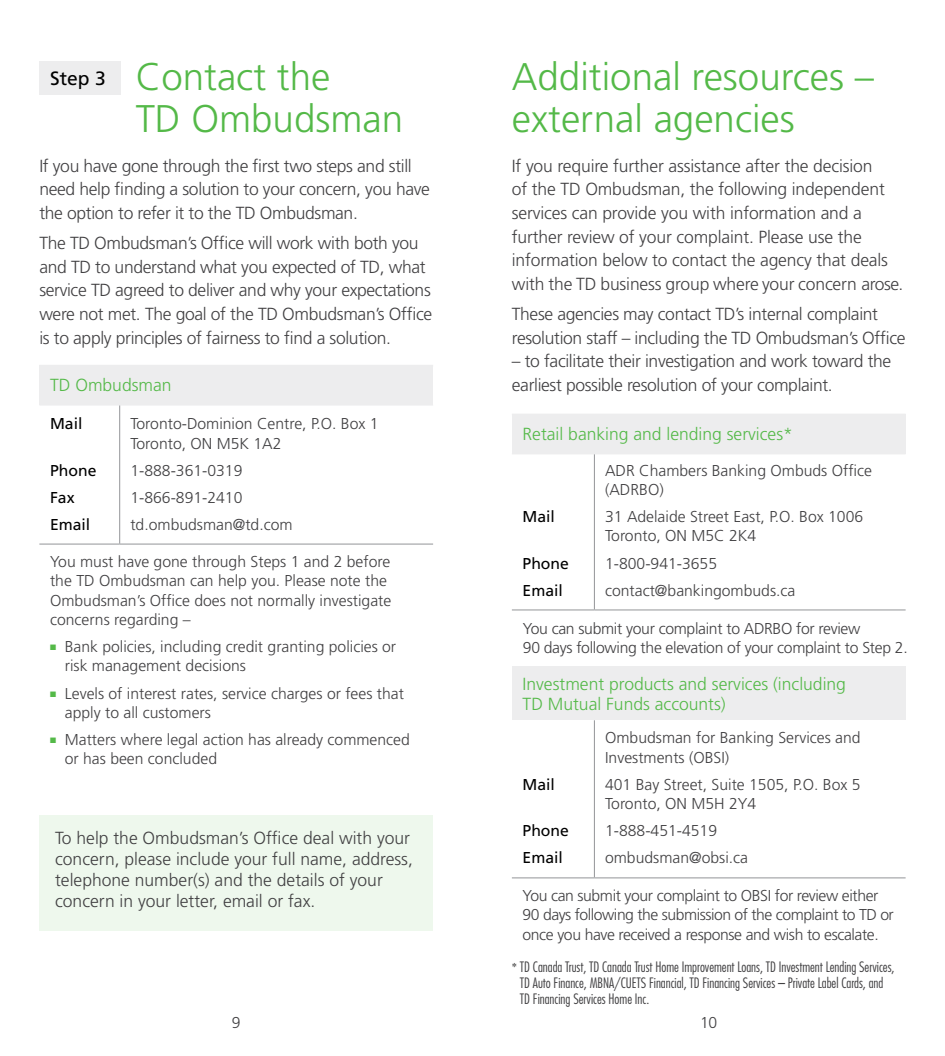
<style>
.page{position:relative;width:945px;height:1056px;background:#fff}
.page>*{position:absolute;margin:0;border:0;box-sizing:border-box;transform-origin:0 0}
.t1{font:300 38.5px/42px "Frutiger";color:#54b948}
.t2{font:19.25px "Frutiger";color:#000}
.t3{font:300 17.5px/23.6px "Frutiger";letter-spacing:-.02em;color:#414042}
.t4{font:300 17.5px/21px "Frutiger";color:#414042}
.t5{font:300 17.5px/20.1px "Frutiger";color:#54b948}
.t6{font:300 15.75px/19.2px "Frutiger";color:#414042}
.t7{font:300 15.75px/19.2px "Frutiger";letter-spacing:-.025em;color:#414042}
.t8{font:300 15.75px/19.2px "Frutiger";letter-spacing:-.02em;color:#414042}
.t9{font:15.75px/27.1px "Frutiger";color:#000}
.t10{font:300 condensed 14px/15.8px "Futura";color:#414042}
.s1{color:#54b948}
</style>
<div class="page">
<div style="left:39px;top:365px;width:394px;height:40px;background:#ededee"></div>
<hr style="left:119px;top:405px;width:1px;height:138px;background:#939598">
<hr style="left:39px;top:543px;width:81px;height:1px;background:#939598">
<hr style="left:120px;top:543px;width:313px;height:1px;background:#939598">
<div style="left:39px;top:814px;width:394px;height:116px;background:#eef8ed"></div>
<div style="left:39px;top:61px;width:82px;height:34px;background:#ededee"></div>
<div style="left:512px;top:414px;width:394px;height:40px;background:#ededee"></div>
<div style="left:512px;top:666px;width:394px;height:54px;background:#ededee"></div>
<hr style="left:512px;top:413px;width:82px;height:2px;background:#ededee">
<hr style="left:594px;top:413px;width:312px;height:2px;background:#ededee">
<hr style="left:594px;top:720px;width:1px;height:157px;background:#939598">
<hr style="left:512px;top:877px;width:82px;height:1px;background:#939598">
<hr style="left:594px;top:877px;width:312px;height:1px;background:#939598">
<hr style="left:594px;top:454px;width:1px;height:155px;background:#939598">
<hr style="left:512px;top:609px;width:82px;height:1px;background:#939598">
<hr style="left:594px;top:609px;width:312px;height:1px;background:#939598">
<h1 class="t1" style="left:136px;top:57px;width:269px">Contact the<br>TD Ombudsman</h1>
<p class="t3" style="left:39px;top:154px;width:392px">If you have gone through the first two steps and still need help finding a solution to your concern, you have the option to refer it to the TD Ombudsman.</p>
<p class="t3" style="left:39px;top:231px;width:394px">The TD Ombudsman’s Office will work with both you and TD to understand what you expected of TD, what service TD agreed to deliver and why your expectations were not met. The goal of the TD Ombudsman’s Office is to apply principles of fairness to find a solution.</p>
<p class="t5" style="left:50px;top:375px;width:123px">TD Ombudsman</p>
<p class="t9" style="left:50px;top:410px;width:34px">Mail</p>
<p class="t9" style="left:50px;top:457px;width:48px">Phone<br>Fax<br>Email</p>
<p class="t2" style="left:50px;top:67px;width:57px">Step 3</p>
<h1 class="t1" style="left:512px;top:57px;width:364px">Additional resources – external agencies</h1>
<p class="t3" style="left:512px;top:154px;width:393px">If you require further assistance after the decision<br>of the TD Ombudsman, the following independent services can provide you with information and a further review of your complaint. Please use the information below to contact the agency that deals with the TD business group where your concern arose.</p>
<p class="t3" style="left:512px;top:302px;width:395px">These agencies may contact TD’s internal complaint resolution staff – including the TD Ombudsman’s Office</p>
<p class="t3" style="left:512px;top:349px;width:381px">– to facilitate their investigation and work toward the earliest possible resolution of your complaint.</p>
<p class="t5" style="left:523px;top:424px;width:272px">Retail banking and lending services*</p>
<p class="t6" style="left:130px;top:414px;width:250px">Toronto-Dominion Centre, P.O. Box 1<br>Toronto, ON M5K 1A2</p>
<p class="t6" style="left:130px;top:457px;width:164px;line-height:27.1px">1-888-361-0319<br>1-866-891-2410 td.ombudsman@td.com</p>
<p class="t6" style="left:50px;top:552px;width:343px">You must have gone through Steps 1 and 2 before the TD Ombudsman can help you. Please note the Ombudsman’s Office does not normally investigate concerns regarding –</p>
<p class="t6" style="left:65px;top:637px;width:333px;text-indent:-15px"><span class="s1">■</span> Bank policies, including credit granting policies or risk management decisions</p>
<p class="t6" style="left:65px;top:683px;width:341px;text-indent:-15px"><span class="s1">■</span> Levels of interest rates, service charges or fees that apply to all customers</p>
<p class="t6" style="left:65px;top:730px;width:347px;text-indent:-15px"><span class="s1">■</span> Matters where legal action has already commenced or has been concluded</p>
<p class="t6" style="left:605px;top:461px;width:268px">ADR Chambers Banking Ombuds Office (ADRBO)</p>
<p class="t6" style="left:605px;top:507px;width:260px">31 Adelaide Street East, P.O. Box 1006<br>Toronto, ON M5C 2K4</p>
<p class="t6" style="left:605px;top:549px;width:192px;line-height:27.1px">1-800-941-3655 contact@bankingombuds.ca</p>
<p class="t9" style="left:523px;top:503px;width:34px">Mail</p>
<p class="t9" style="left:523px;top:549px;width:48px">Phone<br>Email</p>
<p class="t8" style="left:523px;top:619px;width:386px">You can submit your complaint to ADRBO for review<br>90 days following the elevation of your complaint to Step 2.</p>
<p class="t5" style="left:523px;top:674px;width:325px">Investment products and services (including<br>TD Mutual Funds accounts)</p>
<p class="t6" style="left:605px;top:728px;width:257px">Ombudsman for Banking Services and<br>Investments (OBSI)</p>
<p class="t6" style="left:605px;top:774px;width:257px">401 Bay Street, Suite 1505, P.O. Box 5<br>Toronto, ON M5H 2Y4</p>
<p class="t6" style="left:605px;top:817px;width:145px;line-height:27.1px">1-888-451-4519 ombudsman@obsi.ca</p>
<p class="t7" style="left:523px;top:886px;width:373px">You can submit your complaint to OBSI for review either<br>90 days following the submission of the complaint to TD or once you have received a response and wish to escalate.</p>
<p class="t10" style="left:520px;top:959px;width:376px;text-indent:-8px"><sup>*</sup> TD Canada Trust, TD Canada Trust Home Improvement Loans, TD Investment Lending Services,<br>TD Auto Finance, MBNA/CUETS Financial, TD Financing Services – Private Label Cards, and<br>TD Financing Services Home Inc.</p>
<p class="t6" style="left:700px;top:1013px;width:19px">10</p>
<p class="t9" style="left:523px;top:770px;width:34px">Mail</p>
<p class="t9" style="left:523px;top:817px;width:48px">Phone<br>Email</p>
<p class="t4" style="left:55px;top:827px;width:359px">To help the Ombudsman’s Office deal with your concern, please include your full name, address, telephone number(s) and the details of your concern in your letter, email or fax.</p>
<p class="t6" style="left:232px;top:1013px;width:10px">9</p>
</div>
